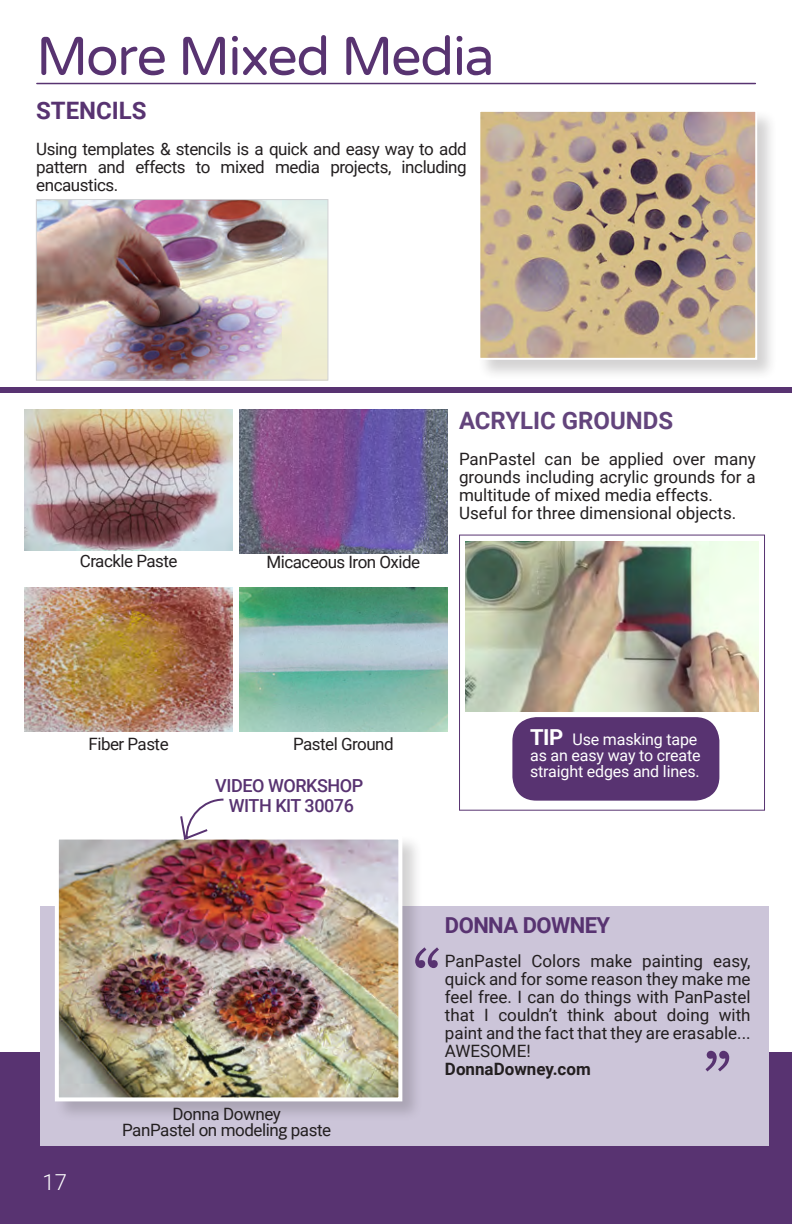
<style>
.page{position:relative;width:792px;height:1224px;background:#fff}
.page>*{position:absolute;margin:0;border:0;box-sizing:border-box;transform-origin:0 0}
.t1{font:72px "Bookman Old Style";color:#583371}
.t2{font:54px "Varela Round";letter-spacing:-.03em;color:#583371}
.t3{font:700 24px "Roboto";color:#63447c}
.t4{font:700 24px "Roboto";color:#583371}
.t5{font:700 22px "Roboto";letter-spacing:-.025em;color:#583371}
.t6{font:300 22px "Roboto";color:#fff}
.t7{font:500 18px "Roboto";letter-spacing:-.025em;color:#583371}
.t8{font:17px/18px "Roboto";letter-spacing:-.025em;color:#231f20;text-align:justify}
.t9{font:17px "Roboto";color:#231f20}
.t10{font:700 17px "Roboto";color:#231f20}
.t11{font:16px/16px "Roboto";letter-spacing:-.01em;color:#fff}
.s1{font-weight:700;font-size:22px}
</style>
<div class="page">
<div style="left:459px;top:535px;width:306px;height:276px;border:1px solid #583371"></div>
<div style="left:0;top:1052px;width:792px;height:172px;background:#583371"></div>
<div style="left:40px;top:907px;width:729px;height:239px;background:#ccc5d9"></div>
<hr style="left:37px;top:83px;width:718px;height:1px;background:#583371">
<div style="left:477px;top:109px;width:301px;height:272px;background:#231f20;opacity:.2"></div>
<img style="left:481px;top:113px;width:273px;height:244px">
<div style="left:478px;top:110px;width:279px;height:250px;border:2px solid #fff"></div>
<img style="left:38px;top:201px;width:288px;height:177px">
<div style="left:36px;top:199px;width:292px;height:181px;border:1px solid #d1d2d4"></div>
<div style="left:0;top:388px;width:792px;height:5px;background:#583371"></div>
<img style="left:25px;top:409px;width:208px;height:142px">
<img style="left:25px;top:588px;width:208px;height:144px">
<img style="left:239px;top:409px;width:208px;height:144px">
<div style="left:54px;top:835px;width:369px;height:288px;background:#231f20;opacity:.2"></div>
<img style="left:60px;top:841px;width:337px;height:255px">
<div style="left:55px;top:836px;width:347px;height:265px;border:4px solid #fff"></div>
<img style="left:239px;top:588px;width:208px;height:144px">
<img style="left:466px;top:542px;width:293px;height:170px">
<div style="left:512px;top:717px;width:207px;height:84px;background:#583371;border-radius:24px"></div>
<svg style="left:179px;top:798px;width:47px;height:44px"></svg>
<p class="t2" style="left:36px;top:25px;width:460px">More Mixed Media</p>
<p class="t4" style="left:36px;top:94px;width:112px">STENCILS</p>
<p class="t8" style="left:36px;top:140px;width:432px">Using templates &amp; stencils is a quick and easy way to add pattern and effects to mixed media projects, including encaustics.</p>
<p class="t8" style="left:80px;top:551px;width:99px">Crackle Paste</p>
<p class="t8" style="left:267px;top:553px;width:155px">Micaceous Iron Oxide</p>
<p class="t3" style="left:459px;top:404px;width:216px">ACRYLIC GROUNDS</p>
<p class="t8" style="left:459px;top:450px;width:298px">PanPastel can be applied over many grounds including acrylic grounds for a multitude of mixed media effects.</p>
<p class="t9" style="left:459px;top:501px;width:279px">Useful for three dimensional objects.</p>
<p class="t8" style="left:89px;top:734px;width:82px">Fiber Paste</p>
<p class="t8" style="left:293px;top:734px;width:102px">Pastel Ground</p>
<p class="t7" style="left:215px;top:773px;width:150px">VIDEO WORKSHOP</p>
<p class="t7" style="left:229px;top:793px;width:127px">WITH KIT 30076</p>
<p class="t11" style="left:530px;top:731px;width:172px"><span class="s1">TIP</span> Use masking tape as an easy way to create straight edges and lines.</p>
<p class="t6" style="left:43px;top:1166px;width:26px">17</p>
<p class="t8" style="left:173px;top:1105px;width:110px">Donna Downey</p>
<p class="t8" style="left:122px;top:1121px;width:211px">PanPastel on modeling paste</p>
<p class="t5" style="left:445px;top:910px;width:167px">DONNA DOWNEY</p>
<p class="t8" style="left:445px;top:952px;width:307px">PanPastel Colors make painting easy, quick and for some reason they make me feel free. I can do things with PanPastel that I couldn’t think about doing with paint and the fact that they are erasable...<br>AWESOME!</p>
<p class="t10" style="left:445px;top:1057px;width:147px">DonnaDowney.com</p>
<p class="t1" style="left:413px;top:933px;width:30px">“</p>
<p class="t1" style="left:732px;top:1086px;width:30px;rotate:-180deg">“</p>
</div>
